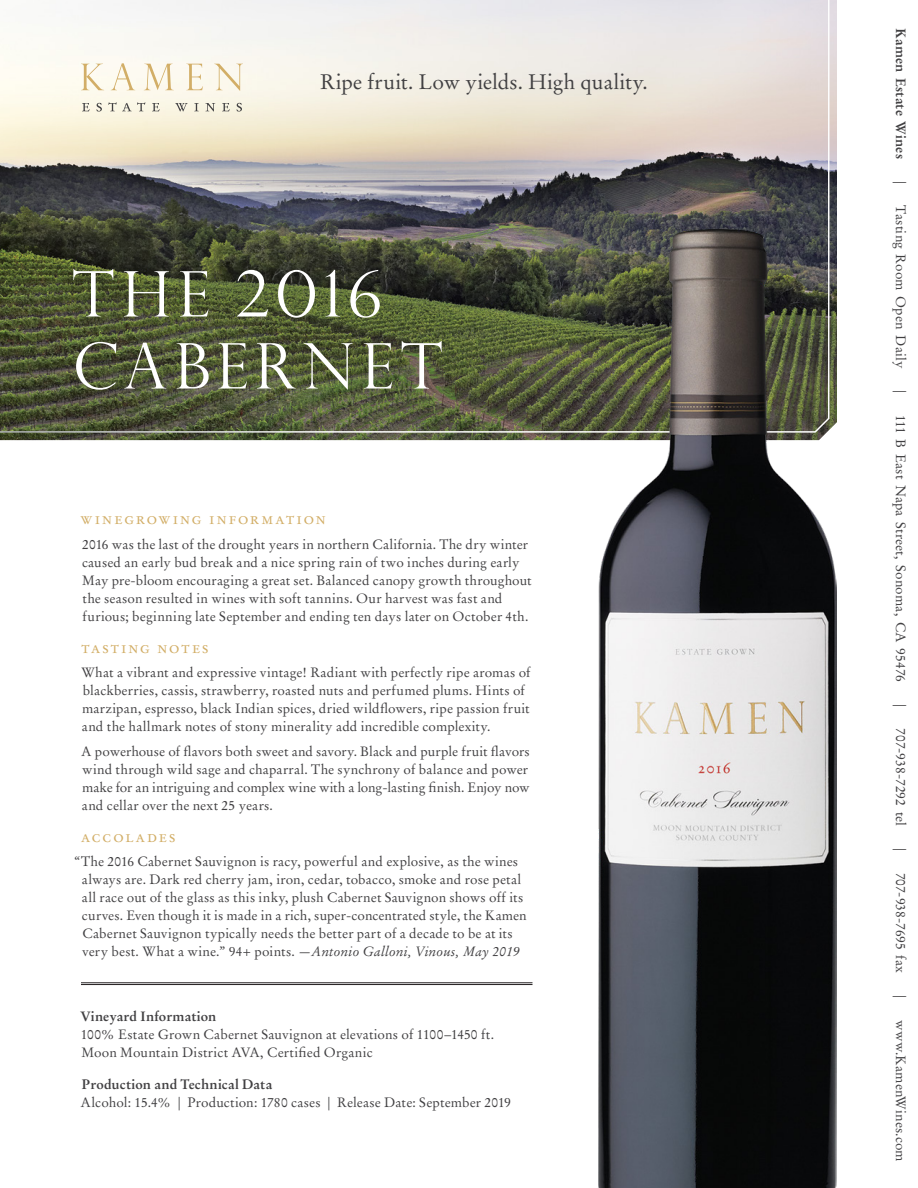
<style>
.page{position:relative;width:918px;height:1188px;background:#fff}
.page>*{position:absolute;margin:0;border:0;box-sizing:border-box;transform-origin:0 0}
.t1{font:300 63px/72px "Perpetua Titling";letter-spacing:.105em;color:#fff}
.t2{font:21px "Stempel Garamond LT Std";letter-spacing:.01em;color:#414042}
.t3{font:16.5px "Stempel Garamond LT Std";letter-spacing:.11em;color:#d2ae67}
.t4{font:13.5px/18px "Stempel Garamond LT Std";letter-spacing:.01em;color:#414042}
.t5{font:700 13.5px "Stempel Garamond LT Std";letter-spacing:.01em;color:#414042}
.s1{font-style:italic}
</style>
<div class="page">
<img style="left:0;top:0;width:830px;height:433px">
<svg style="left:81px;top:63px;width:162px;height:28px"></svg>
<svg style="left:82px;top:103px;width:8px;height:8px"></svg>
<svg style="left:97px;top:103px;width:5px;height:9px"></svg>
<svg style="left:108px;top:102px;width:37px;height:9px"></svg>
<svg style="left:152px;top:103px;width:8px;height:8px"></svg>
<svg style="left:175px;top:103px;width:13px;height:9px"></svg>
<svg style="left:194px;top:103px;width:5px;height:8px"></svg>
<svg style="left:205px;top:103px;width:10px;height:9px"></svg>
<svg style="left:222px;top:103px;width:8px;height:8px"></svg>
<svg style="left:237px;top:103px;width:5px;height:9px"></svg>
<hr style="left:81px;top:984px;width:451px;height:1px;background:#231f20">
<hr style="left:81px;top:983px;width:451px;height:1px;background:#231f20">
<img style="left:598px;top:230px;width:239px;height:958px">
<h2 class="t2" style="left:320px;top:69px;width:329px">Ripe fruit. Low yields. High quality.</h2>
<h1 class="t1" style="left:72px;top:257px;width:372px">THE 2016<br>CABERNET</h1>
<p class="t3" style="left:81px;top:509px;width:247px">winegrowing information</p>
<p class="t4" style="left:82px;top:536px;width:451px">2016 was the last of the drought years in northern California. The dry winter caused an early bud break and a nice spring rain of two inches during early May pre-bloom encouraging a great set. Balanced canopy growth throughout the season resulted in wines with soft tannins. Our harvest was fast and furious; beginning late September and ending ten days later on October 4th.</p>
<p class="t3" style="left:81px;top:637px;width:129px">tasting notes</p>
<p class="t4" style="left:81px;top:664px;width:451px">What a vibrant and expressive vintage! Radiant with perfectly ripe aromas of blackberries, cassis, strawberry, roasted nuts and perfumed plums. Hints of marzipan, espresso, black Indian spices, dried wildflowers, ripe passion fruit and the hallmark notes of stony minerality add incredible complexity.</p>
<p class="t4" style="left:81px;top:742px;width:450px;text-align:justify">A powerhouse of flavors both sweet and savory. Black and purple fruit flavors wind through wild sage and chaparral. The synchrony of balance and power make for an intriguing and complex wine with a long-lasting finish. Enjoy now and cellar over the next 25 years.</p>
<p class="t3" style="left:81px;top:826px;width:96px">accolades</p>
<p class="t4" style="left:82px;top:853px;width:446px;text-indent:-8px">“The 2016 Cabernet Sauvignon is racy, powerful and explosive, as the wines always are. Dark red cherry jam, iron, cedar, tobacco, smoke and rose petal all race out of the glass as this inky, plush Cabernet Sauvignon shows off its curves. Even though it is made in a rich, super-concentrated style, the Kamen Cabernet Sauvignon typically needs the better part of a decade to be at its very best. What a wine.” 94+ points. <span class="s1">—Antonio Galloni, Vinous, May 2019</span></p>
<p class="t5" style="left:80px;top:1008px;width:138px">Vineyard Information</p>
<p class="t4" style="left:81px;top:1026px;width:415px">100% Estate Grown Cabernet Sauvignon at elevations of 1100–1450 ft.<br>Moon Mountain District AVA, Certified Organic</p>
<p class="t5" style="left:82px;top:1076px;width:192px">Production and Technical Data</p>
<p class="t4" style="left:80px;top:1093px;width:432px">Alcohol: 15.4% | Production: 1780 cases | Release Date: September 2019</p>
<p class="t5" style="left:909px;top:28px;width:132px;rotate:90deg">Kamen Estate Wines</p>
<p class="t4" style="left:910px;top:181px;width:4px;rotate:90deg">|</p>
<p class="t4" style="left:910px;top:205px;width:164px;rotate:90deg">Tasting Room Open Daily</p>
<p class="t4" style="left:910px;top:390px;width:4px;rotate:90deg">|</p>
<p class="t4" style="left:910px;top:415px;width:268px;rotate:90deg">111 B East Napa Street, Sonoma, CA 95476</p>
<p class="t4" style="left:910px;top:704px;width:4px;rotate:90deg">|</p>
<p class="t4" style="left:910px;top:728px;width:99px;rotate:90deg">707-938-7292 tel</p>
<p class="t4" style="left:910px;top:848px;width:4px;rotate:90deg">|</p>
<p class="t4" style="left:910px;top:873px;width:102px;rotate:90deg">707-938-7695 fax</p>
<p class="t4" style="left:910px;top:995px;width:4px;rotate:90deg">|</p>
<p class="t4" style="left:910px;top:1020px;width:144px;rotate:90deg">www.KamenWines.com</p>
</div>
